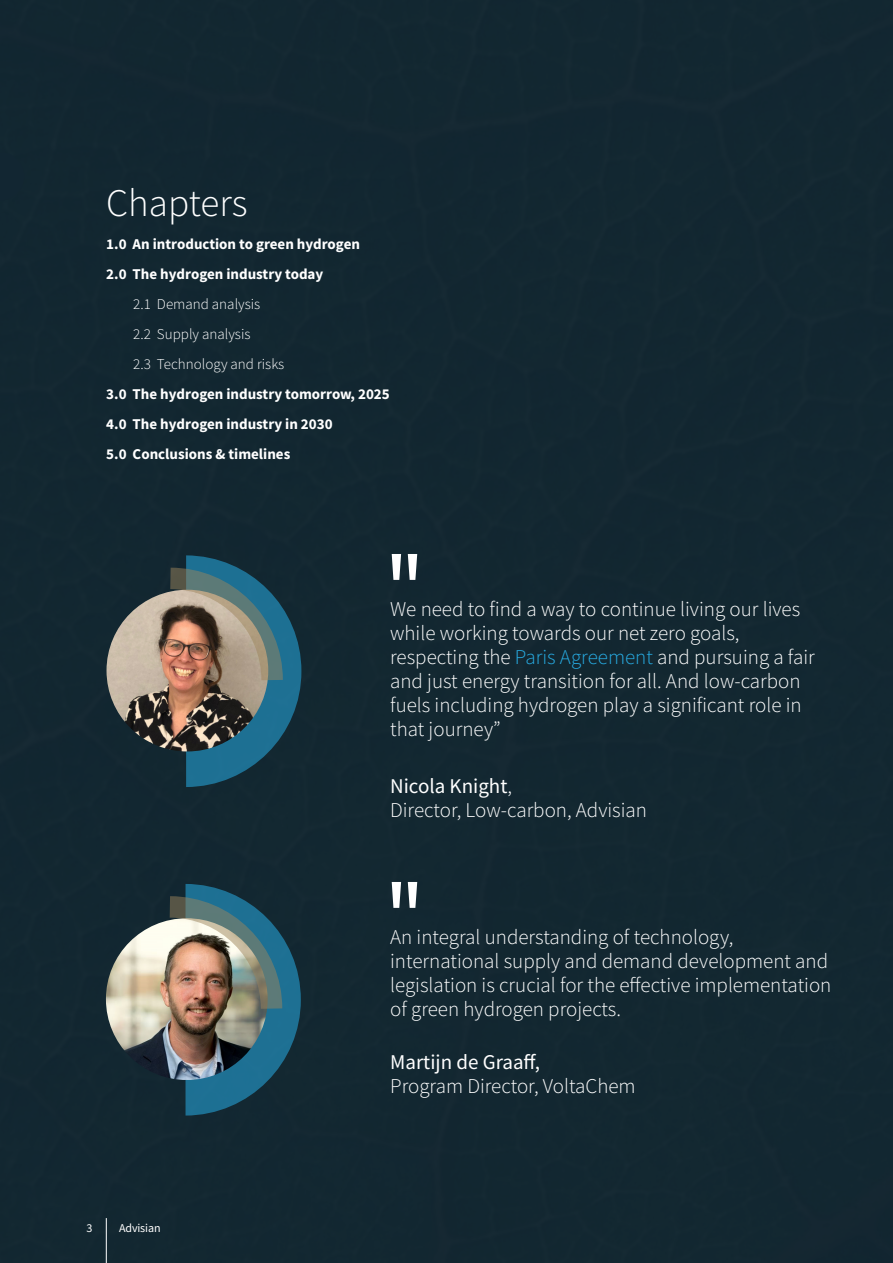
<style>
.page{position:relative;width:893px;height:1263px;background:#122632}
.page>*{position:absolute;margin:0;border:0;box-sizing:border-box;transform-origin:0 0}
.Quote_mark_WHITE{font:108px "Myriad Pro";color:#fff}
.Heading_1{font:300 39px "Source Sans Pro";color:#fff}
.Intro_body_text_WHIT{font:300 21px/24px "Source Sans Pro";color:#fff}
.Heading_1-2{font:700 15px "Source Sans Pro";color:#fff}
.Heading_1-3{font:300 15px "Source Sans Pro";color:#fff}
.t1{font:12px "Source Sans Pro";letter-spacing:-.01em;color:#fff}
.s1{color:#27abe2}
.s2{font-weight:400}
</style>
<div class="page">
<img style="left:107px;top:590px;width:161px;height:161px;border-radius:81px">
<svg style="left:169px;top:555px;width:132px;height:232px"></svg>
<img style="left:106px;top:918px;width:162px;height:162px;border-radius:81px">
<img style="left:168px;top:884px;width:133px;height:231px">
<hr style="left:106px;top:1218px;width:1px;height:45px;background:#fff">
<p class="Heading_1" style="left:106px;top:179px;width:143px">Chapters</p>
<p class="Heading_1-2" style="left:106px;top:234px;width:255px">1.0 An introduction to green hydrogen</p>
<p class="Heading_1-2" style="left:106px;top:264px;width:219px">2.0 The hydrogen industry today</p>
<p class="Heading_1-3" style="left:133px;top:295px;width:129px">2.1 Demand analysis</p>
<p class="Heading_1-3" style="left:133px;top:325px;width:119px">2.2 Supply analysis</p>
<p class="Heading_1-3" style="left:133px;top:355px;width:153px">2.3 Technology and risks</p>
<p class="Heading_1-2" style="left:106px;top:384px;width:285px">3.0 The hydrogen industry tomorrow, 2025</p>
<p class="Heading_1-2" style="left:106px;top:414px;width:228px">4.0 The hydrogen industry in 2030</p>
<p class="Heading_1-2" style="left:106px;top:444px;width:186px">5.0 Conclusions &amp; timelines</p>
<p class="Quote_mark_WHITE" style="left:386px;top:525px;width:38px">"</p>
<p class="Intro_body_text_WHIT" style="left:390px;top:597px;width:426px">We need to find a way to continue living our lives while working towards our net zero goals, respecting the <span class="s1">Paris Agreement</span> and pursuing a fair and just energy transition for all. And low-carbon fuels including hydrogen play a significant role in that journey”</p>
<p class="Intro_body_text_WHIT" style="left:390px;top:774px;width:258px"><span class="s2">Nicola Knight</span>,<br>Director, Low-carbon, Advisian</p>
<p class="Quote_mark_WHITE" style="left:386px;top:853px;width:38px">"</p>
<p class="t1" style="left:87px;top:1220px;width:7px">3</p>
<p class="t1" style="left:119px;top:1220px;width:43px">Advisian</p>
<p class="Intro_body_text_WHIT" style="left:390px;top:925px;width:443px">An integral understanding of technology, international supply and demand development and legislation is crucial for the effective implementation of green hydrogen projects.</p>
<p class="Intro_body_text_WHIT" style="left:390px;top:1049px;width:247px"><span class="s2">Martijn de Graaff,<br></span>Program Director, VoltaChem</p>
</div>
